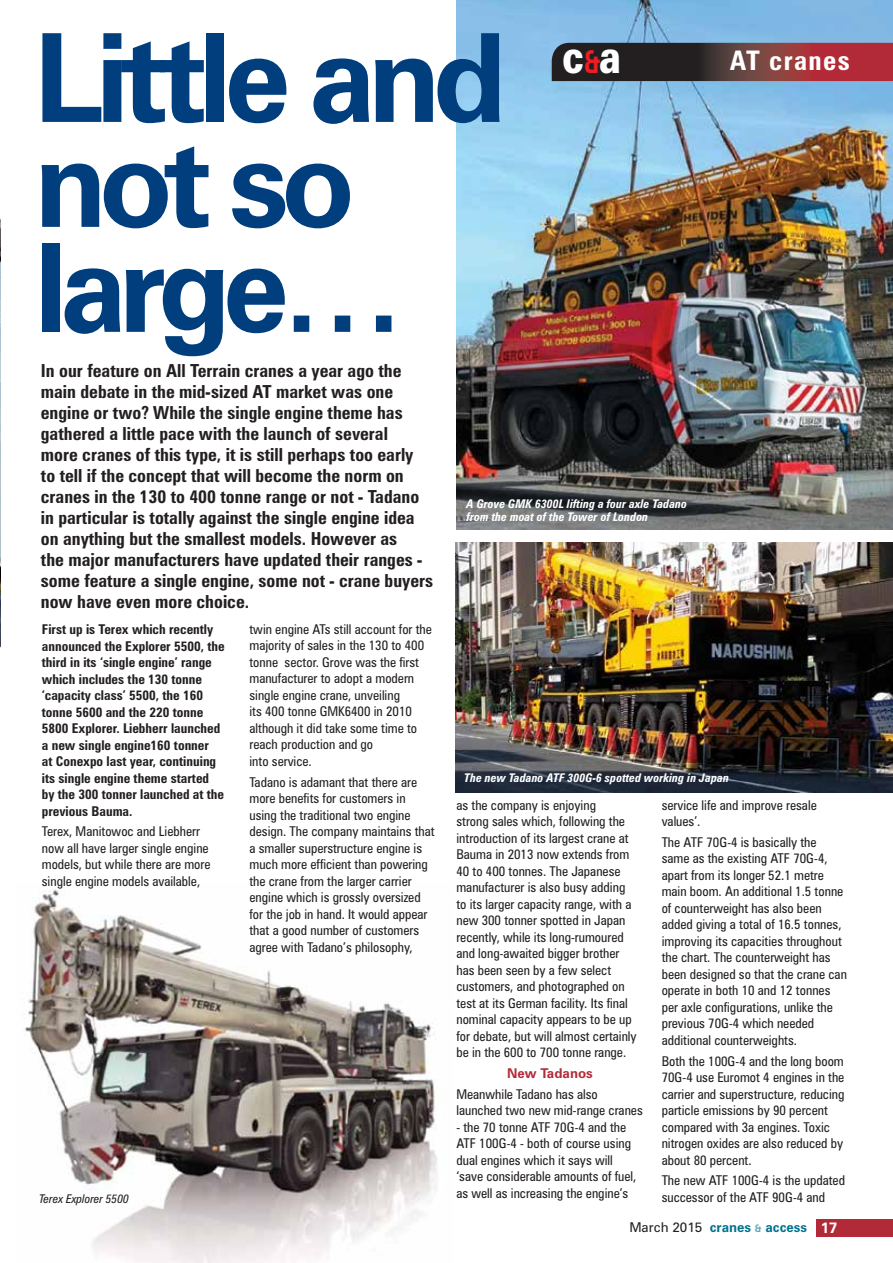
<style>
.page{position:relative;width:893px;height:1263px;background:#fff}
.page>*{position:absolute;margin:0;border:0;box-sizing:border-box;transform-origin:0 0}
.t1{font:700 123.15px/105px "Zurich BT";letter-spacing:-.07em;color:#003e7e}
.t2{font:900 45.9px "Zurich BT";color:#fff;scale:.79 1}
.t3{font:700 condensed 27px "Zurich BT";color:#fff}
.t4{font:700 condensed 18px/21px "Zurich BT";color:#231f20}
.t5{font:condensed 13.5px/16.5px "Zurich BT";color:#231f20}
.t6{font:700 condensed 13.5px/16.5px "Zurich BT";color:#231f20}
.t7{font:700 13.5px "Zurich BT";color:#00728f}
.t8{font:700 13.5px "Zurich BT";color:#b22a37}
.t9{font:italic 700 condensed 12px/13.5px "Zurich BT";color:#fff}
.t10{font:italic condensed 12px "Zurich BT";color:#231f20}
.s1{font-weight:700;font-size:31.65px;color:#ed1d24}
.s2{font-weight:400;color:#231f20}
.s3{font-size:10.5px;color:#66aabc}
.s4{font-size:15px;color:#fff}
</style>
<div class="page">
<img style="left:456px;top:0;width:437px;height:529px">
<svg style="left:552px;top:43px;width:341px;height:38px;background:#5f2c2f"></svg>
<div style="left:816px;top:1220px;width:77px;height:17px;background:#b22a37"></div>
<img style="left:0;top:218px;width:1px;height:430px">
<img style="left:25px;top:889px;width:412px;height:374px">
<img style="left:455px;top:543px;width:438px;height:249px">
<h1 class="t1" style="left:34px;top:25px;width:475px">Little and not so large…</h1>
<h2 class="t2" style="left:562px;top:29px;width:76px">c<span class="s1">&amp;</span>a</h2>
<h3 class="t3" style="left:730px;top:44px;width:121px">AT cranes</h3>
<p class="t4" style="left:41px;top:360px;width:394px">In our feature on All Terrain cranes a year ago the main debate in the mid-sized AT market was one engine or two? While the single engine theme has gathered a little pace with the launch of several<br>more cranes of this type, it is still perhaps too early<br>to tell if the concept that will become the norm on cranes in the 130 to 400 tonne range or not - Tadano in particular is totally against the single engine idea on anything but the smallest models. However as<br>the major manufacturers have updated their ranges - some feature a single engine, some not - crane buyers now have even more choice.</p>
<p class="t9" style="left:467px;top:496px;width:222px">A Grove GMK 6300L lifting a four axle Tadano from the moat of the Tower of London</p>
<p class="t6" style="left:42px;top:621px;width:184px">First up is Terex which recently announced the Explorer 5500, the third in its ‘single engine’ range which includes the 130 tonne ‘capacity class’ 5500, the 160 tonne 5600 and the 220 tonne<br>5800 Explorer. Liebherr launched a new single engine160 tonner<br>at Conexpo last year, continuing its single engine theme started by the 300 tonner launched at the previous Bauma.</p>
<p class="t5" style="left:42px;top:823px;width:170px">Terex, Manitowoc and Liebherr now all have larger single engine models, but while there are more single engine models available,</p>
<p class="t10" style="left:39px;top:1191px;width:91px">Terex Explorer 5500</p>
<p class="t5" style="left:249px;top:621px;width:184px">twin engine ATs still account for the majority of sales in the 130 to 400 tonne sector. Grove was the first manufacturer to adopt a modern single engine crane, unveiling<br>its 400 tonne GMK6400 in 2010 although it did take some time to reach production and go<br>into service.</p>
<p class="t5" style="left:249px;top:773px;width:187px">Tadano is adamant that there are more benefits for customers in using the traditional two engine design. The company maintains that a smaller superstructure engine is much more efficient than powering the crane from the larger carrier engine which is grossly oversized for the job in hand. It would appear that a good number of customers agree with Tadano’s philosophy,</p>
<p class="t9" style="left:464px;top:771px;width:266px">The new Tadano ATF 300G-6 spotted working in Japan</p>
<p class="t5" style="left:662px;top:796px;width:157px">service life and improve resale values’.</p>
<p class="t5" style="left:662px;top:834px;width:187px">The ATF 70G-4 is basically the same as the existing ATF 70G-4, apart from its longer 52.1 metre main boom. An additional 1.5 tonne of counterweight has also been added giving a total of 16.5 tonnes, improving its capacities throughout the chart. The counterweight has been designed so that the crane can operate in both 10 and 12 tonnes per axle configurations, unlike the previous 70G-4 which needed additional counterweights.</p>
<p class="t5" style="left:662px;top:1052px;width:184px">Both the 100G-4 and the long boom<br>70G-4 use Euromot 4 engines in the carrier and superstructure, reducing particle emissions by 90 percent compared with 3a engines. Toxic nitrogen oxides are also reduced by about 80 percent.</p>
<p class="t5" style="left:662px;top:1172px;width:185px">The new ATF 100G-4 is the updated successor of the ATF 90G-4 and</p>
<p class="t5" style="left:456px;top:797px;width:182px">as the company is enjoying<br>strong sales which, following the introduction of its largest crane at<br>Bauma in 2013 now extends from<br>40 to 400 tonnes. The Japanese manufacturer is also busy adding to its larger capacity range, with a new 300 tonner spotted in Japan recently, while its long-rumoured and long-awaited bigger brother has been seen by a few select customers, and photographed on test at its German facility. Its final nominal capacity appears to be up for debate, but will almost certainly be in the 600 to 700 tonne range.</p>
<p class="t8" style="left:507px;top:1065px;width:87px">New Tadanos</p>
<p class="t5" style="left:456px;top:1085px;width:188px">Meanwhile Tadano has also launched two new mid-range cranes</p>
<p class="t5" style="left:456px;top:1118px;width:182px">- the 70 tonne ATF 70G-4 and the<br>ATF 100G-4 - both of course using dual engines which it says will ‘save considerable amounts of fuel, as well as increasing the engine’s</p>
<p class="t7" style="left:629px;top:1219px;width:209px"><span class="s2">March 2015</span> cranes <span class="s3">&amp;</span> access <span class="s4">17</span></p>
</div>
